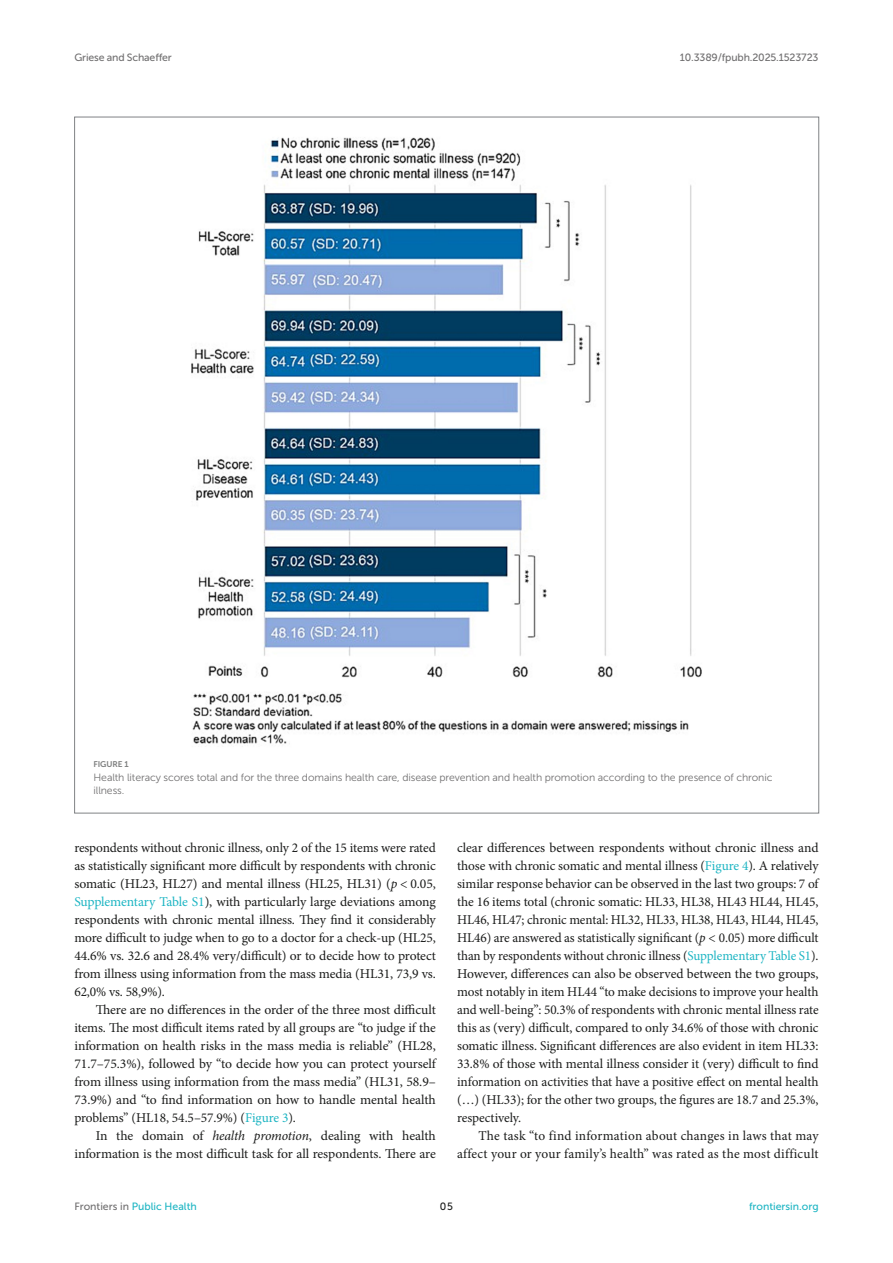
<style>
.page{position:relative;width:893px;height:1263px;background:#fff}
.page>*{position:absolute;margin:0;border:0;box-sizing:border-box;transform-origin:0 0}
.TEXT{font:13.5px/18px "Minion Pro";letter-spacing:-.005em;color:#1b1c1b;text-align:justify}
.TEXT-2{font:13.5px/18px "Minion Pro";letter-spacing:.015em;color:#1b1c1b;text-align:right}
.FIG_LEG{font:10.5px/13.5px "Museo Sans 300";letter-spacing:-.01em;color:#706f70}
.t1{font:10.5px "Museo Sans 500";letter-spacing:-.015em;color:#706f70}
.t2{font:10.5px "Museo Sans 500";color:#1db5c3}
.t3{font:10.5px "Museo Sans 500";color:#1b1c1b}
.FIG_HD{font:8.25px "Museo Sans 700";letter-spacing:-.01em;color:#7e7f7f}
.s1{font-style:italic}
.s2{color:#1db5c3}
.s3{color:#706f70}
</style>
<div class="page">
<img style="left:191px;top:137px;width:511px;height:607px">
<p class="t1" style="left:74px;top:51px;width:99px">Griese and Schaeffer</p>
<p class="t1" style="left:680px;top:51px;width:140px">10.3389/fpubh.2025.1523723</p>
<p class="FIG_HD" style="left:94px;top:760px;width:37px">FIGURE 1</p>
<p class="FIG_LEG" style="left:94px;top:770px;width:680px">Health literacy scores total and for the three domains health care, disease prevention and health promotion according to the presence of chronic illness.</p>
<p class="TEXT" style="left:74px;top:839px;width:363px">respondents without chronic illness, only 2 of the 15 items were rated as statistically significant more difficult by respondents with chronic somatic (HL23, HL27) and mental illness (HL25, HL31) (<span class="s1">p</span> &lt; 0.05, <span class="s2">Supplementary Table S1</span>), with particularly large deviations among respondents with chronic mental illness. They find it considerably more difficult to judge when to go to a doctor for a check-up (HL25, 44.6% vs. 32.6 and 28.4% very/difficult) or to decide how to protect from illness using information from the mass media (HL31, 73,9 vs.<br>62,0% vs. 58,9%).</p>
<p class="TEXT" style="left:74px;top:1001px;width:363px;text-indent:21px">There are no differences in the order of the three most difficult items. The most difficult items rated by all groups are “to judge if the information on health risks in the mass media is reliable” (HL28, 71.7–75.3%), followed by “to decide how you can protect yourself from illness using information from the mass media” (HL31, 58.9– 73.9%) and “to find information on how to handle mental health problems” (HL18, 54.5–57.9%) (<span class="s2">Figure 3</span>).</p>
<p class="TEXT" style="left:74px;top:1127px;width:363px;text-align:right">In the domain of <span class="s1">health promotion</span>, dealing with health information is the most difficult task for all respondents. There are</p>
<p class="TEXT" style="left:457px;top:839px;width:363px">clear differences between respondents without chronic illness and those with chronic somatic and mental illness (<span class="s2">Figure 4</span>). A relatively similar response behavior can be observed in the last two groups: 7 of the 16 items total (chronic somatic: HL33, HL38, HL43 HL44, HL45, HL46, HL47; chronic mental: HL32, HL33, HL38, HL43, HL44, HL45, HL46) are answered as statistically significant (<span class="s1">p</span> &lt; 0.05) more difficult than by respondents without chronic illness (<span class="s2">Supplementary Table S1</span>).<br>However, differences can also be observed between the two groups, most notably in item HL44 “to make decisions to improve your health and well-being”: 50.3% of respondents with chronic mental illness rate this as (very) difficult, compared to only 34.6% of those with chronic somatic illness. Significant differences are also evident in item HL33:<br>33.8% of those with mental illness consider it (very) difficult to find information on activities that have a positive effect on mental health (…) (HL33); for the other two groups, the figures are 18.7 and 25.3%, respectively.</p>
<p class="TEXT-2" style="left:457px;top:1127px;width:363px">The task “to find information about changes in laws that may affect your or your family’s health” was rated as the most difficult</p>
<p class="t2" style="left:74px;top:1200px;width:124px"><span class="s3">Frontiers in</span> Public Health</p>
<p class="t3" style="left:440px;top:1200px;width:14px">05</p>
<p class="t2" style="left:749px;top:1200px;width:71px">frontiersin.org</p>
</div>
